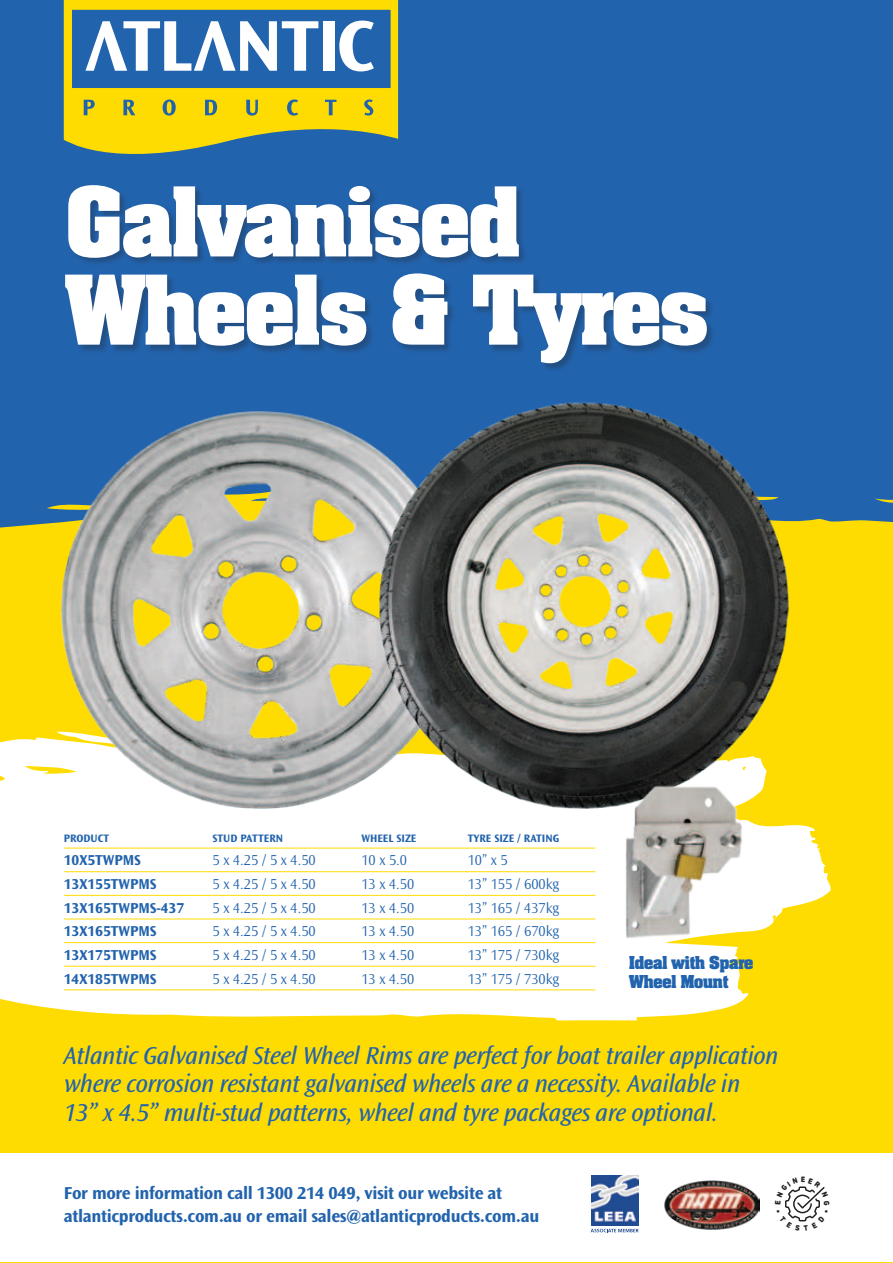
<style>
.page{position:relative;width:893px;height:1263px;background:#fff}
.page>*{position:absolute;margin:0;border:0;box-sizing:border-box;transform-origin:0 0}
.t1{font:105px/88.2px "Aachen Bold Plain";letter-spacing:-.04em;color:#fff}
.t2{font:italic 25.5px/28.5px "Ocean Sans Std";letter-spacing:-.02em;color:#2263ad}
.t3{font:19.5px/19.5px "Aachen Bold Plain";letter-spacing:-.04em;color:#2263ad}
.t4{font:700 18px/22.5px "Ocean Sans Std";letter-spacing:-.02em;color:#2263ad}
.t5{font:300 15px "Ocean Sans Std";color:#2263ad}
.t6{font:700 15px "Ocean Sans Std";color:#2263ad}
.t7{font:700 11.25px "Ocean Sans Std";color:#2263ad}
</style>
<div class="page">
<div style="left:0;top:186px;width:893px;height:1077px;background:#ffdc01"></div>
<div style="left:0;top:246px;width:893px;height:282px;background:#2263ad"></div>
<div style="left:0;top:0;width:893px;height:239px;background:#2263ad"></div>
<svg style="left:64px;top:0;width:334px;height:154px;fill:#ffdc01"></svg>
<div style="left:70px;top:8px;width:322px;height:82px;background:#2263ad;border:2px solid #ffdc01"></div>
<div style="left:323px;top:21px;width:12px;height:50px;background:#fff"></div>
<svg style="left:339px;top:21px;width:35px;height:50px"></svg>
<svg style="left:85px;top:21px;width:233px;height:50px"></svg>
<svg style="left:84px;top:99px;width:289px;height:17px;background:#dac81d"></svg>
<div style="left:0;top:1153px;width:893px;height:109px;background:#fff"></div>
<img style="left:591px;top:1175px;width:47px;height:51px">
<svg style="left:591px;top:1229px;width:47px;height:3px"></svg>
<img style="left:664px;top:1180px;width:95px;height:50px">
<svg style="left:0;top:739px;width:831px;height:282px;background:#fffadf"></svg>
<hr style="left:64px;top:848px;width:149px;height:1px;background:#ffdc01">
<hr style="left:213px;top:848px;width:148px;height:1px;background:#ffdc01">
<hr style="left:361px;top:848px;width:107px;height:1px;background:#ffdc01">
<hr style="left:468px;top:848px;width:127px;height:1px;background:#ffdc01">
<hr style="left:64px;top:871px;width:149px;height:1px;background:#ffdc01">
<hr style="left:213px;top:871px;width:148px;height:1px;background:#ffdc01">
<hr style="left:361px;top:871px;width:107px;height:1px;background:#ffdc01">
<hr style="left:468px;top:871px;width:127px;height:1px;background:#ffdc01">
<hr style="left:64px;top:895px;width:149px;height:1px;background:#ffdc01">
<hr style="left:213px;top:895px;width:148px;height:1px;background:#ffdc01">
<hr style="left:361px;top:895px;width:107px;height:1px;background:#ffdc01">
<hr style="left:468px;top:895px;width:127px;height:1px;background:#ffdc01">
<hr style="left:64px;top:919px;width:149px;height:1px;background:#ffdc01">
<hr style="left:213px;top:919px;width:148px;height:1px;background:#ffdc01">
<hr style="left:361px;top:919px;width:107px;height:1px;background:#ffdc01">
<hr style="left:468px;top:919px;width:127px;height:1px;background:#ffdc01">
<hr style="left:64px;top:942px;width:149px;height:1px;background:#ffdc01">
<hr style="left:213px;top:942px;width:148px;height:1px;background:#ffdc01">
<hr style="left:361px;top:942px;width:107px;height:1px;background:#ffdc01">
<hr style="left:468px;top:942px;width:127px;height:1px;background:#ffdc01">
<hr style="left:64px;top:966px;width:149px;height:1px;background:#ffdc01">
<hr style="left:213px;top:966px;width:148px;height:1px;background:#ffdc01">
<hr style="left:361px;top:966px;width:107px;height:1px;background:#ffdc01">
<hr style="left:468px;top:966px;width:127px;height:1px;background:#ffdc01">
<hr style="left:64px;top:989px;width:149px;height:1px;background:#ffdc01">
<hr style="left:213px;top:989px;width:148px;height:1px;background:#ffdc01">
<hr style="left:361px;top:989px;width:107px;height:1px;background:#ffdc01">
<hr style="left:468px;top:989px;width:127px;height:1px;background:#ffdc01">
<div style="left:65px;top:185px;width:651px;height:187px;background:#231f20;opacity:.3"></div>
<img style="left:30px;top:381px;width:322px;height:455px">
<img style="left:352px;top:368px;width:467px;height:468px">
<img style="left:610px;top:768px;width:146px;height:184px">
<svg style="left:785px;top:1186px;width:40px;height:36px"></svg>
<h1 class="t1" style="left:64px;top:186px;width:648px">Galvanised<br>Wheels &amp; Tyres</h1>
<p class="t7" style="left:64px;top:831px;width:47px">PRODUCT</p>
<p class="t7" style="left:213px;top:831px;width:72px">STUD PATTERN</p>
<p class="t7" style="left:361px;top:831px;width:56px">WHEEL SIZE</p>
<p class="t7" style="left:468px;top:831px;width:93px">TYRE SIZE / RATING</p>
<p class="t6" style="left:64px;top:851px;width:79px">10X5TWPMS</p>
<p class="t5" style="left:213px;top:854px;width:105px">5 x 4.25 / 5 x 4.50</p>
<p class="t5" style="left:361px;top:854px;width:47px">10 x 5.0</p>
<p class="t5" style="left:468px;top:854px;width:41px">10” x 5</p>
<p class="t6" style="left:64px;top:875px;width:94px">13X155TWPMS</p>
<p class="t5" style="left:213px;top:878px;width:105px">5 x 4.25 / 5 x 4.50</p>
<p class="t5" style="left:361px;top:878px;width:54px">13 x 4.50</p>
<p class="t5" style="left:468px;top:878px;width:93px">13” 155 / 600kg</p>
<p class="t6" style="left:64px;top:899px;width:122px">13X165TWPMS-437</p>
<p class="t5" style="left:213px;top:901px;width:105px">5 x 4.25 / 5 x 4.50</p>
<p class="t5" style="left:361px;top:901px;width:54px">13 x 4.50</p>
<p class="t5" style="left:468px;top:901px;width:93px">13” 165 / 437kg</p>
<p class="t6" style="left:64px;top:922px;width:94px">13X165TWPMS</p>
<p class="t5" style="left:213px;top:925px;width:105px">5 x 4.25 / 5 x 4.50</p>
<p class="t5" style="left:361px;top:925px;width:54px">13 x 4.50</p>
<p class="t5" style="left:468px;top:925px;width:93px">13” 165 / 670kg</p>
<p class="t6" style="left:64px;top:946px;width:94px">13X175TWPMS</p>
<p class="t5" style="left:213px;top:949px;width:105px">5 x 4.25 / 5 x 4.50</p>
<p class="t5" style="left:361px;top:949px;width:54px">13 x 4.50</p>
<p class="t5" style="left:468px;top:949px;width:93px">13” 175 / 730kg</p>
<p class="t6" style="left:64px;top:969px;width:94px">14X185TWPMS</p>
<p class="t5" style="left:213px;top:972px;width:105px">5 x 4.25 / 5 x 4.50</p>
<p class="t5" style="left:361px;top:972px;width:54px">13 x 4.50</p>
<p class="t5" style="left:468px;top:972px;width:93px">13” 175 / 730kg</p>
<p class="t3" style="left:629px;top:954px;width:126px">Ideal with Spare<br>Wheel Mount</p>
<p class="t2" style="left:64px;top:1043px;width:716px">Atlantic Galvanised Steel Wheel Rims are perfect for boat trailer application where corrosion resistant galvanised wheels are a necessity. Available in<br>13” x 4.5” multi-stud patterns, wheel and tyre packages are optional.</p>
<p class="t4" style="left:64px;top:1183px;width:477px">For more information call 1300 214 049, visit our website at atlanticproducts.com.au or email sales@atlanticproducts.com.au</p>
</div>
